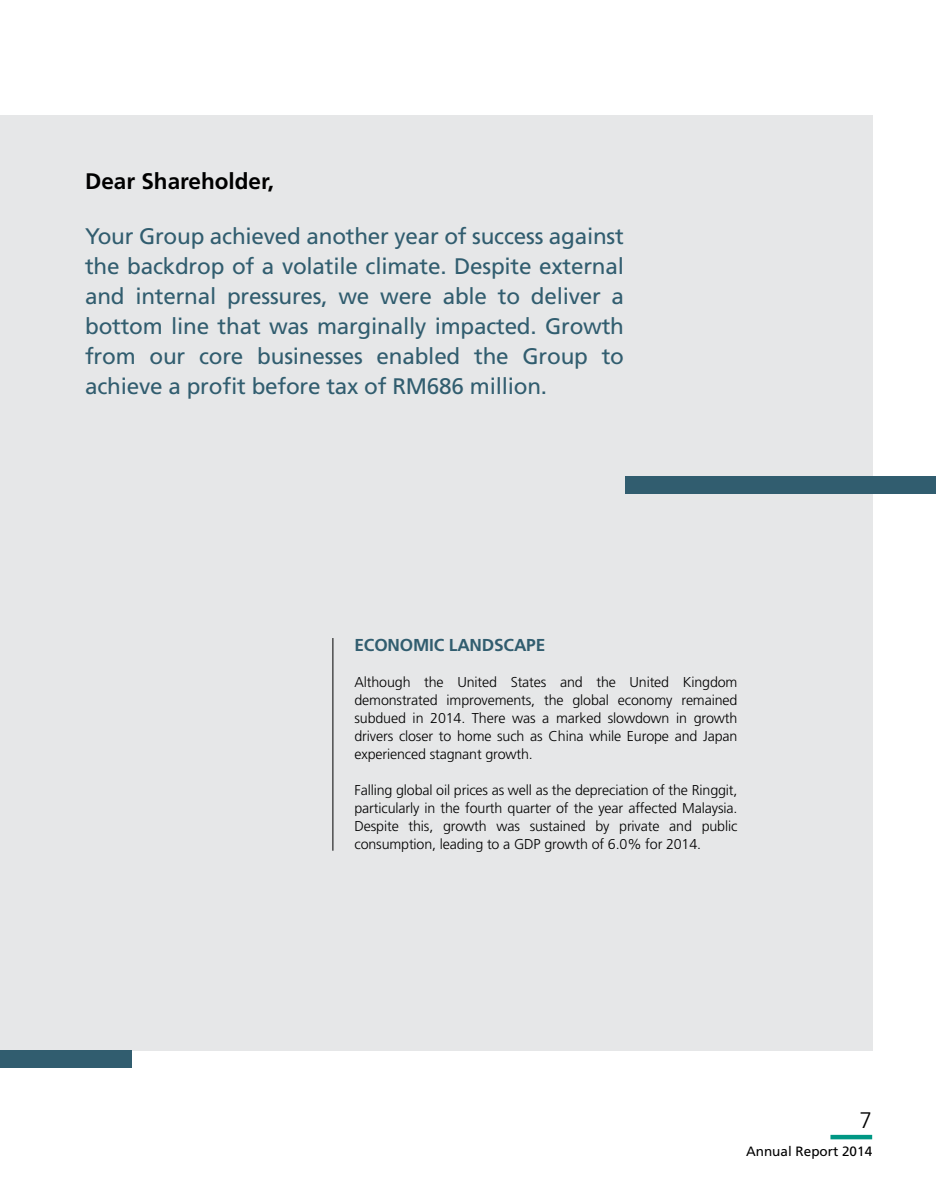
<style>
.page{position:relative;width:936px;height:1191px;background:#fff}
.page>*{position:absolute;margin:0;border:0;box-sizing:border-box;transform-origin:0 0}
.t1{font:22.5px/30px "Frutiger";letter-spacing:-.01em;color:#315d6f;text-align:justify}
.t2{font:700 22.5px "Frutiger";color:#000}
.t3{font:300 22.5px "Frutiger";color:#000}
.t4{font:700 17.25px "Frutiger";color:#315d6f}
.t5{font:300 14.25px/18px "Frutiger";letter-spacing:-.01em;color:#000;text-align:justify}
.t6{font:13.5px "Frutiger";color:#000}
</style>
<div class="page">
<div style="left:0;top:115px;width:872px;height:935px;background:#e6e7e8"></div>
<div style="left:625px;top:476px;width:310px;height:17px;background:#315d6f"></div>
<hr style="left:332px;top:638px;width:1px;height:212px;background:#000">
<div style="left:0;top:1050px;width:132px;height:17px;background:#315d6f"></div>
<div style="left:830px;top:1134px;width:42px;height:5px;background:#009784"></div>
<h1 class="t2" style="left:85px;top:168px;width:190px">DEAR SHAREHOLDER,</h1>
<p class="t1" style="left:85px;top:222px;width:540px">Your Group achieved another year of success against the backdrop of a volatile climate. Despite external and internal pressures, we were able to deliver a bottom line that was marginally impacted. Growth from our core businesses enabled the Group to achieve a profit before tax of RM686 million.</p>
<p class="t4" style="left:354px;top:635px;width:22px">ECONOMIC</p>
<p class="t4" style="left:449px;top:635px;width:21px">LANDSCAPE</p>
<p class="t5" style="left:354px;top:673px;width:384px">Although the United States and the United Kingdom demonstrated improvements, the global economy remained subdued in 2014. There was a marked slowdown in growth drivers closer to home such as China while Europe and Japan experienced stagnant growth.</p>
<p class="t5" style="left:354px;top:781px;width:384px">Falling global oil prices as well as the depreciation of the Ringgit, particularly in the fourth quarter of the year affected Malaysia.<br>Despite this, growth was sustained by private and public consumption, leading to a GDP growth of 6.0% for 2014.</p>
<h1 class="t3" style="left:859px;top:1107px;width:14px">7</h1>
<p class="t6" style="left:746px;top:1143px;width:128px">Annual Report 2014</p>
</div>
